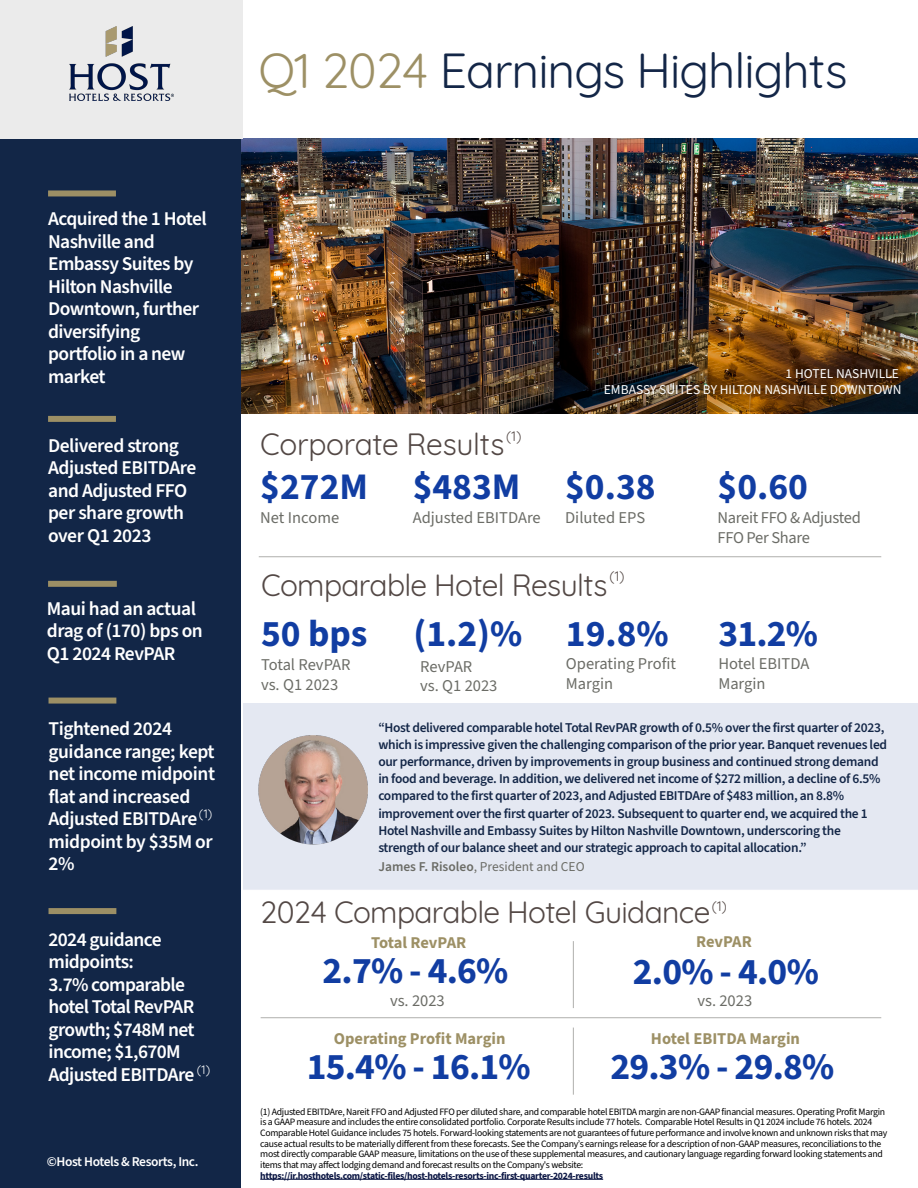
<style>
.page{position:relative;width:918px;height:1188px;background:#fff}
.page>*{position:absolute;margin:0;border:0;box-sizing:border-box;transform-origin:0 0}
.t1{font:48px "Quicksand";letter-spacing:-.02em;color:#132647}
.t2{font:700 37.5px "Source Sans 3";color:#113da2}
.t3{font:30px "Quicksand";letter-spacing:-.02em;color:#534845}
.t4{font:600 19.5px/22.5px "Source Sans Pro";letter-spacing:-.03em;color:#fff}
.t5{font:16.5px/19.8px "Source Sans 3";color:#6b6c66}
.t6{font:700 16.5px "Source Sans 3";color:#9d9065}
.t7{font:16.5px/19.8px "Source Sans 3";letter-spacing:-.02em;color:#6b6c66}
.t8{font:600 13.5px/17.1px "Source Sans 3";letter-spacing:-.025em;color:#132647}
.t9{font:13.5px/16.2px "Source Sans 3";color:#fff;text-align:right}
.t10{font:13.5px "Source Sans 3";color:#6b6c66}
.t11{font:600 13.5px "Source Sans Pro";letter-spacing:-.03em;color:#fff}
.t12{font:13.5px "Quicksand";color:#534845}
.t13{font:12px "Quicksand";color:#fefefe}
.t14{font:9.75px/10.6px "Source Sans 3";letter-spacing:-.03em;color:#000}
.t15{font:700 9.75px "Source Sans 3";letter-spacing:-.03em;color:#0a1543}
.s1{color:#9d9065}
.s2{font-family:"Source Sans Pro";font-weight:600}
</style>
<div class="page">
<img style="left:243px;top:138px;width:675px;height:275px">
<div style="left:0;top:90px;width:241px;height:1098px;background:#122647"></div>
<hr style="left:259px;top:556px;width:622px;height:1px;background:#afafad">
<img style="left:258px;top:735px;width:109px;height:109px">
<div style="left:48px;top:190px;width:68px;height:6px;background:#9c8f65"></div>
<div style="left:48px;top:581px;width:69px;height:6px;background:#9c8f65"></div>
<div style="left:49px;top:698px;width:67px;height:6px;background:#9c8f65"></div>
<div style="left:48px;top:416px;width:68px;height:6px;background:#9c8f65"></div>
<div style="left:49px;top:908px;width:67px;height:6px;background:#9c8f65"></div>
<hr style="left:260px;top:1179px;width:343px;height:1px;background:#0a1543">
<hr style="left:261px;top:1017px;width:620px;height:1px;background:#afafad">
<hr style="left:573px;top:941px;width:1px;height:67px;background:#afafad">
<hr style="left:573px;top:1028px;width:1px;height:67px;background:#afafad">
<div style="left:0;top:0;width:243px;height:138px;background:#ebebeb"></div>
<img style="left:70px;top:27px;width:103px;height:74px">
<h3 class="t4" style="left:48px;top:208px;width:160px">Acquired the 1 Hotel<br>Nashville and<br>Embassy Suites by<br>Hilton Nashville<br>Downtown, further diversifying portfolio in a new market</h3>
<h3 class="t4" style="left:48px;top:435px;width:150px">Delivered strong<br>Adjusted EBITDAre and Adjusted FFO per share growth over Q1 2023</h3>
<h3 class="t4" style="left:47px;top:598px;width:158px">Maui had an actual drag of (170) bps on<br>Q1 2024 RevPAR</h3>
<h3 class="t4" style="left:49px;top:718px;width:168px">Tightened 2024 guidance range; kept net income midpoint flat and increased<br>Adjusted EBITDAre midpoint by $35M or<br>2%</h3>
<p class="t13" style="left:199px;top:805px;width:15px">(1)</p>
<h3 class="t4" style="left:49px;top:929px;width:148px">2024 guidance midpoints:<br>3.7% comparable hotel Total RevPAR growth; $748M net income; $1,670M<br>Adjusted EBITDAre</h3>
<p class="t13" style="left:197px;top:1060px;width:15px">(1)</p>
<h3 class="t11" style="left:47px;top:1152px;width:153px">©Host Hotels &amp; Resorts, Inc.</h3>
<h1 class="t1" style="left:258px;top:34px;width:591px"><span class="s1">Q1 2024</span> Earnings Highlights</h1>
<h3 class="t12" style="left:506px;top:426px;width:17px">(1)</h3>
<h3 class="t3" style="left:260px;top:421px;width:246px">Corporate Results</h3>
<h2 class="t2" style="left:260px;top:462px;width:109px">$272M</h2>
<h2 class="t2" style="left:413px;top:462px;width:109px">$483M</h2>
<h3 class="t5" style="left:413px;top:508px;width:130px">Adjusted EBITDAre</h3>
<h3 class="t5" style="left:260px;top:508px;width:80px">Net Income</h3>
<h3 class="t9" style="left:604px;top:365px;width:299px">1 HOTEL NASHVILLE<br>EMBASSY SUITES BY HILTON NASHVILLE DOWNTOWN</h3>
<h2 class="t2" style="left:565px;top:462px;width:92px">$0.38</h2>
<h3 class="t5" style="left:565px;top:508px;width:82px">Diluted EPS</h3>
<h2 class="t2" style="left:718px;top:462px;width:92px">$0.60</h2>
<h3 class="t7" style="left:718px;top:508px;width:145px">Nareit FFO &amp; Adjusted<br>FFO Per Share</h3>
<h3 class="t12" style="left:609px;top:566px;width:17px">(1)</h3>
<h3 class="t3" style="left:261px;top:562px;width:348px">Comparable Hotel Results</h3>
<h2 class="t2" style="left:413px;top:609px;width:257px">(1.2)% 19.8%</h2>
<h3 class="t5" style="left:566px;top:654px;width:112px">Operating Profit<br>Margin</h3>
<h2 class="t2" style="left:261px;top:609px;width:108px">50 bps</h2>
<h3 class="t5" style="left:261px;top:655px;width:91px">Total RevPAR vs. Q1 2023</h3>
<h3 class="t5" style="left:420px;top:656px;width:79px">RevPAR<br>vs. Q1 2023</h3>
<h2 class="t2" style="left:718px;top:609px;width:101px">31.2%</h2>
<h3 class="t5" style="left:718px;top:654px;width:92px">Hotel EBITDA<br>Margin</h3>
<p class="t8" style="left:378px;top:719px;width:510px">“Host delivered comparable hotel Total RevPAR growth of 0.5% over the first quarter of 2023, which is impressive given the challenging comparison of the prior year. Banquet revenues led our performance, driven by improvements in group business and continued strong demand in food and beverage. In addition, we delivered net income of $272 million, a decline of 6.5% compared to the first quarter of 2023, and Adjusted EBITDAre of $483 million, an 8.8% improvement over the first quarter of 2023. Subsequent to quarter end, we acquired the 1<br>Hotel Nashville and Embassy Suites by Hilton Nashville Downtown, underscoring the strength of our balance sheet and our strategic approach to capital allocation.”</p>
<h3 class="t10" style="left:378px;top:858px;width:208px"><span class="s2">James F. Risoleo</span>, President and CEO</h3>
<h3 class="t3" style="left:260px;top:889px;width:452px">2024 Comparable Hotel Guidance</h3>
<h2 class="t2" style="left:633px;top:947px;width:187px">2.0% - 4.0%</h2>
<h3 class="t5" style="left:697px;top:990px;width:56px">vs. 2023</h3>
<h3 class="t12" style="left:712px;top:895px;width:17px">(1)</h3>
<h3 class="t6" style="left:696px;top:931px;width:57px">RevPAR</h3>
<h3 class="t6" style="left:371px;top:932px;width:97px">Total RevPAR</h3>
<h2 class="t2" style="left:322px;top:946px;width:187px">2.7% - 4.6%</h2>
<h3 class="t5" style="left:390px;top:990px;width:56px">vs. 2023</h3>
<h3 class="t6" style="left:334px;top:1027px;width:173px">Operating Profit Margin</h3>
<h3 class="t6" style="left:651px;top:1027px;width:151px">Hotel EBITDA Margin</h3>
<h2 class="t2" style="left:307px;top:1042px;width:226px">15.4% - 16.1%</h2>
<h2 class="t2" style="left:610px;top:1042px;width:226px">29.3% - 29.8%</h2>
<p class="t14" style="left:260px;top:1106px;width:629px">(1) Adjusted EBITDAre, Nareit FFO and Adjusted FFO per diluted share, and comparable hotel EBITDA margin are non-GAAP financial measures. Operating Profit Margin is a GAAP measure and includes the entire consolidated portfolio. Corporate Results include 77 hotels. Comparable Hotel Results in Q1 2024 include 76 hotels. 2024<br>Comparable Hotel Guidance includes 75 hotels. Forward-looking statements are not guarantees of future performance and involve known and unknown risks that may cause actual results to be materially different from these forecasts. See the Company’s earnings release for a description of non-GAAP measures, reconciliations to the most directly comparable GAAP measure, limitations on the use of these supplemental measures, and cautionary language regarding forward looking statements and items that may affect lodging demand and forecast results on the Company's website:</p>
<p class="t15" style="left:260px;top:1169px;width:344px">https://ir.hosthotels.com/static-files/host-hotels-resorts-inc-first-quarter-2024-results</p>
</div>
